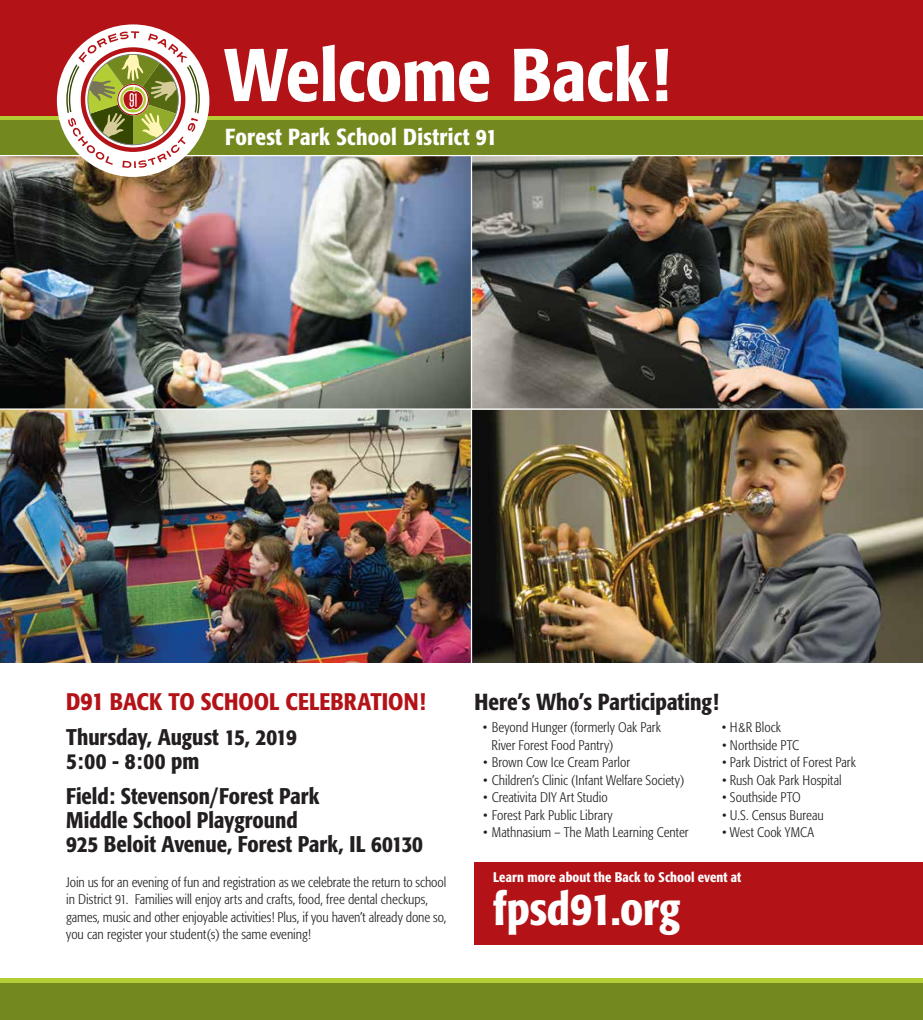
<style>
.page{position:relative;width:923px;height:1020px;background:#fff}
.page>*{position:absolute;margin:0;border:0;box-sizing:border-box;transform-origin:0 0}
.t1{font:500 condensed 73.75px "Formata";letter-spacing:-.005em;color:#fff}
.t2{font:500 condensed 46.25px "Formata";letter-spacing:-.005em;color:#fff}
.t3{font:500 condensed 23.75px "Formata";color:#b31217}
.t4{font:500 condensed 23px "Formata";letter-spacing:.01em;color:#fff}
.t5{font:500 condensed 23px "Formata";color:#231f20}
.t6{font:500 condensed 22.5px/23.8px "Formata";color:#231f20}
.t7{font:500 condensed 17.5px "Formata";color:#73891f}
.t8{font:300 condensed 13.75px/17.5px "Formata";color:#231f20}
.t9{font:500 condensed 13.75px "Formata";letter-spacing:.005em;color:#fff}
.s1{font-size:25.38px}
</style>
<div class="page">
<img style="left:0;top:156px;width:922px;height:506px">
<div style="left:0;top:982px;width:922px;height:38px;background:#73891f"></div>
<hr style="left:0;top:978px;width:922px;height:4px;background:#b3ce35">
<div style="left:474px;top:862px;width:448px;height:82px;background:#b31217"></div>
<hr style="left:0;top:408px;width:922px;height:2px;background:#fff">
<hr style="left:471px;top:156px;width:1px;height:508px;background:#fff">
<div style="left:0;top:0;width:922px;height:116px;background:#b31217"></div>
<hr style="left:0;top:116px;width:922px;height:4px;background:#b3ce35">
<div style="left:0;top:120px;width:922px;height:36px;background:#73891f"></div>
<hr style="left:0;top:155px;width:922px;height:1px;background:#fff">
<div style="left:57px;top:24px;width:152px;height:153px;background:#fff;border-radius:50%"></div>
<svg style="left:66px;top:31px;width:134px;height:137px"></svg>
<h1 class="t1" style="left:224px;top:30px;width:447px">Welcome Back!</h1>
<h3 class="t4" style="left:225px;top:123px;width:273px">Forest Park School District 91</h3>
<p class="t7" style="left:589px;top:182px;width:9px">“</p>
<h3 class="t3" style="left:66px;top:687px;width:361px">D<span class="s1">91</span> BACK TO SCHOOL CELEBRATION!</h3>
<h3 class="t6" style="left:66px;top:725px;width:232px">Thursday, August 15, 2019<br>5:00 - 8:00 pm</h3>
<h3 class="t6" style="left:66px;top:784px;width:358px">Field: Stevenson/Forest Park<br>Middle School Playground<br>925 Beloit Avenue, Forest Park, IL 60130</h3>
<p class="t8" style="left:66px;top:873px;width:382px">Join us for an evening of fun and registration as we celebrate the return to school in District 91. Families will enjoy arts and crafts, food, free dental checkups, games, music and other enjoyable activities! Plus, if you haven’t already done so, you can register your student(s) the same evening!</p>
<h3 class="t5" style="left:474px;top:688px;width:246px">Here’s Who’s Participating!</h3>
<p class="t8" style="left:483px;top:719px;width:179px">• Beyond Hunger (formerly Oak Park</p>
<p class="t8" style="left:722px;top:719px;width:60px">• H&amp;R Block</p>
<p class="t8" style="left:491px;top:736px;width:123px">River Forest Food Pantry)</p>
<p class="t8" style="left:722px;top:736px;width:78px">• Northside PTC</p>
<p class="t8" style="left:483px;top:754px;width:149px">• Brown Cow Ice Cream Parlor</p>
<p class="t8" style="left:722px;top:754px;width:135px">• Park District of Forest Park</p>
<p class="t8" style="left:483px;top:771px;width:203px">• Children’s Clinic (Infant Welfare Society)</p>
<p class="t8" style="left:722px;top:771px;width:121px">• Rush Oak Park Hospital</p>
<p class="t8" style="left:483px;top:789px;width:126px">• Creativita DIY Art Studio</p>
<p class="t8" style="left:722px;top:789px;width:80px">• Southside PTO</p>
<p class="t8" style="left:483px;top:806px;width:131px">• Forest Park Public Library</p>
<p class="t8" style="left:722px;top:806px;width:103px">• U.S. Census Bureau</p>
<p class="t8" style="left:483px;top:824px;width:207px">• Mathnasium – The Math Learning Center</p>
<p class="t8" style="left:722px;top:824px;width:94px">• West Cook YMCA</p>
<p class="t9" style="left:493px;top:869px;width:249px">Learn more about the Back to School event at</p>
<h2 class="t2" style="left:493px;top:880px;width:189px">fpsd91.org</h2>
</div>
